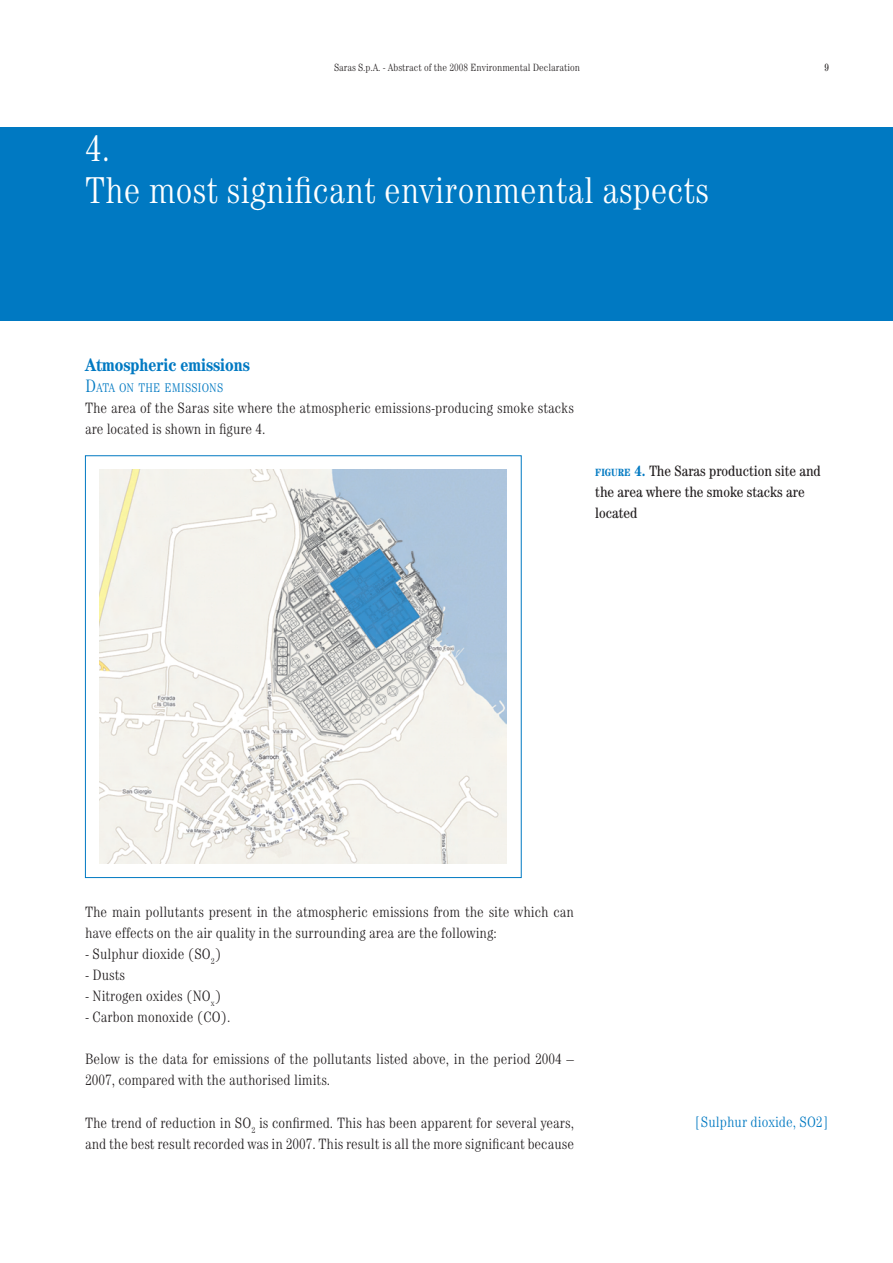
<style>
.page{position:relative;width:893px;height:1263px;background:#fff}
.page>*{position:absolute;margin:0;border:0;box-sizing:border-box;transform-origin:0 0}
.t1{font:300 condensed 37.5px/42px "Century";color:#fff}
.t2{font:700 condensed 18px "Century";color:#0079c2}
.t3{font:300 condensed 15px/21px "Century";color:#231f20}
.t4{font:condensed 15px/21px "Century";color:#231f20}
.t5{font:300 condensed 15px "Century";color:#0079c2}
.t6{font:300 condensed 12.6px "Century";color:#0079c2}
.t7{font:300 condensed 10.5px "Century";color:#231f20}
.t8{font:condensed 10.5px "Century";color:#231f20}
.s1{color:#0079c2}
.s2{font-size:18px}
.s3{font-weight:700;font-size:10.5px;color:#0079c2}
.s4{font-weight:700;color:#0079c2}
</style>
<div class="page">
<div style="left:0;top:128px;width:893px;height:193px;background:#0079c2"></div>
<img style="left:100px;top:470px;width:406px;height:393px">
<p class="t7" style="left:334px;top:62px;width:247px">Saras S.p.A. - Abstract of the 2008 Environmental Declaration</p>
<p class="t8" style="left:824px;top:61px;width:6px">9</p>
<h1 class="t1" style="left:85px;top:127px;width:671px">4.<br>The most significant environmental aspects<span class="s1">– –</span></h1>
<p class="t2" style="left:85px;top:354px;width:166px">Atmospheric emissions</p>
<p class="t6" style="left:85px;top:381px;width:140px"><span class="s2">D</span>ATA ON THE EMISSIONS</p>
<p class="t3" style="left:85px;top:398px;width:490px">The area of the Saras site where the atmospheric emissions-producing smoke stacks are located is shown in figure 4.</p>
<p class="t4" style="left:595px;top:461px;width:227px"><span class="s3">FIGURE</span> <span class="s4">4.</span> The Saras production site and the area where the smoke stacks are located</p>
<p class="t3" style="left:85px;top:902px;width:490px">The main pollutants present in the atmospheric emissions from the site which can have effects on the air quality in the surrounding area are the following:</p>
<p class="t3" style="left:85px;top:944px;width:138px">- Sulphur dioxide (SO<sub>2</sub>)</p>
<p class="t3" style="left:85px;top:965px;width:41px">- Dusts</p>
<p class="t3" style="left:85px;top:986px;width:138px">- Nitrogen oxides (NO<sub>x</sub>)</p>
<p class="t3" style="left:85px;top:1007px;width:147px">- Carbon monoxide (CO).</p>
<p class="t3" style="left:85px;top:1049px;width:491px">Below is the data for emissions of the pollutants listed above, in the period 2004 –<br>2007, compared with the authorised limits.</p>
<p class="t3" style="left:85px;top:1112px;width:490px">The trend of reduction in SO<sub>2</sub> is confirmed. This has been apparent for several years, and the best result recorded was in 2007. This result is all the more significant because</p>
<p class="t5" style="left:694px;top:1113px;width:136px">[Sulphur dioxide, SO2]</p>
</div>
